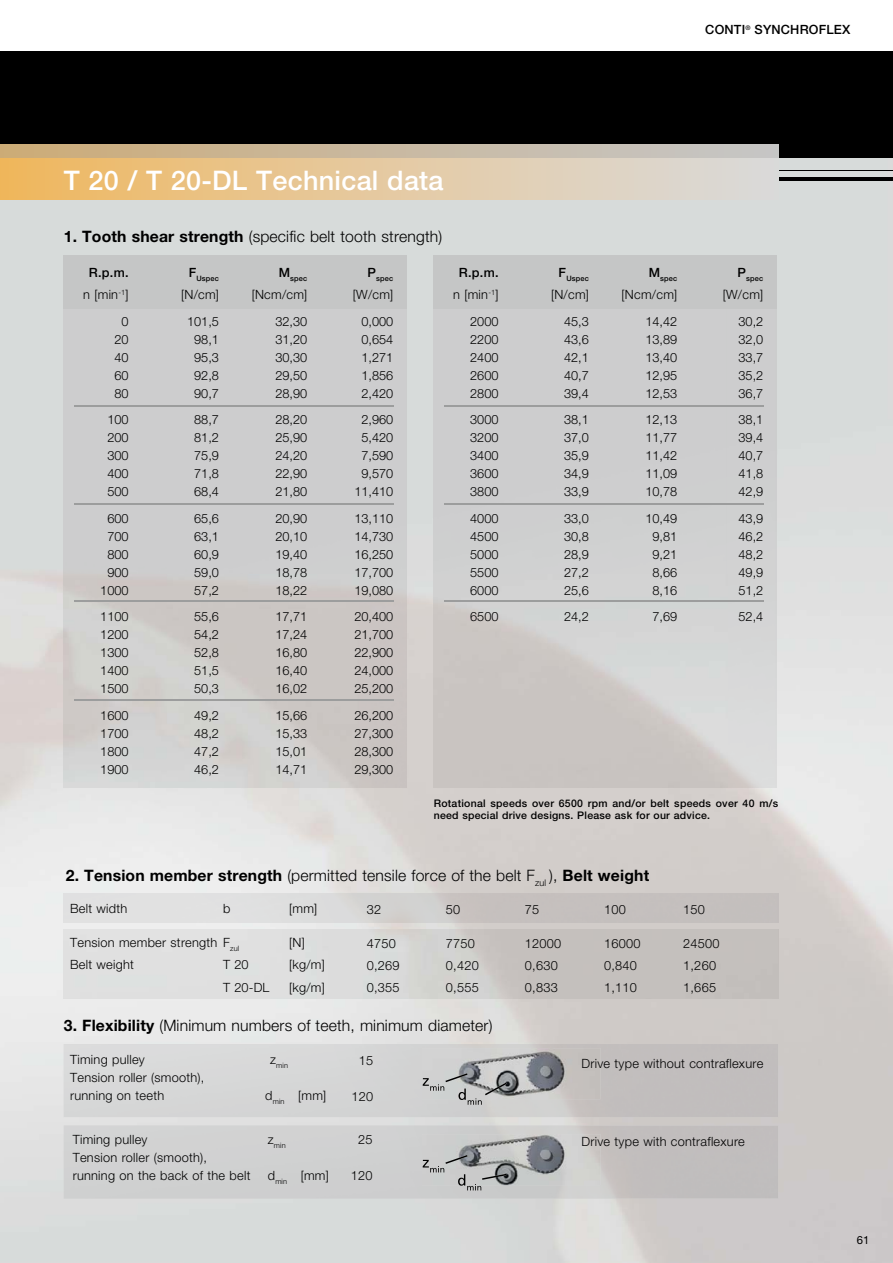
<style>
.page{position:relative;width:893px;height:1263px;background:#fff}
.page>*{position:absolute;margin:0;border:0;box-sizing:border-box;transform-origin:0 0}
.t1{font:500 27px "Helvetica Neue LT";letter-spacing:.01em;color:#fff}
.t2{font:300 15.75px "Helvetica Neue LT";letter-spacing:.01em;color:#000}
.t3{font:300 12.75px/18px "Helvetica Neue LT";color:#000;text-align:justify}
.t4{font:300 12.75px/22.2px "Helvetica Neue LT";letter-spacing:.02em;color:#000}
.t5{font:500 12.75px/22.2px "Helvetica Neue LT";letter-spacing:.015em;color:#000;text-align:center}
.t6{font:11.25px "Helvetica Neue LT";color:#000}
.t7{font:500 10.5px/12.8px "Helvetica Neue LT";letter-spacing:.025em;color:#000}
.t8{font:500 7.35px "Helvetica Neue LT";letter-spacing:.02em;color:#000}
.t9{font:300 7.35px "Helvetica Neue LT";letter-spacing:.02em;color:#000}
.s1{font-weight:700}
.s2{font-weight:300}
</style>
<div class="page">
<img style="left:0;top:157px;width:893px;height:1106px">
<div style="left:0;top:51px;width:893px;height:106px;background:#000"></div>
<hr style="left:0;top:177px;width:893px;height:3px;background:#000">
<hr style="left:0;top:170px;width:893px;height:1px;background:#000">
<div style="left:0;top:157px;width:778px;height:43px;background:linear-gradient(to right,#f0b860,#dadbdf)"></div>
<svg style="left:0;top:145px;width:778px;height:12px;background:#c8b89f"></svg>
<img style="left:64px;top:894px;width:714px;height:28px">
<img style="left:64px;top:930px;width:714px;height:69px">
<img style="left:64px;top:309px;width:343px;height:479px">
<img style="left:433px;top:255px;width:343px;height:533px">
<div style="left:64px;top:255px;width:343px;height:54px;background:#c5c6c6"></div>
<div style="left:434px;top:255px;width:343px;height:54px;background:#c5c6c6"></div>
<hr style="left:74px;top:405px;width:320px;height:2px;background:#9c9d9d">
<hr style="left:444px;top:405px;width:320px;height:2px;background:#9c9d9d">
<hr style="left:74px;top:503px;width:320px;height:2px;background:#9c9d9d">
<hr style="left:444px;top:503px;width:320px;height:2px;background:#9c9d9d">
<hr style="left:74px;top:601px;width:320px;height:1px;background:#9c9d9d">
<hr style="left:444px;top:601px;width:320px;height:1px;background:#9c9d9d">
<hr style="left:74px;top:699px;width:320px;height:2px;background:#9c9d9d">
<img style="left:64px;top:1125px;width:714px;height:73px">
<img style="left:64px;top:1044px;width:714px;height:73px">
<img style="left:422px;top:1048px;width:179px;height:51px">
<img style="left:445px;top:1073px;width:23px;height:9px">
<svg style="left:423px;top:1078px;width:6px;height:8px"></svg>
<img style="left:430px;top:1084px;width:14px;height:7px">
<img style="left:485px;top:1082px;width:22px;height:13px">
<img style="left:468px;top:1100px;width:14px;height:5px">
<svg style="left:458px;top:1088px;width:24px;height:12px"></svg>
<img style="left:422px;top:1134px;width:179px;height:51px">
<img style="left:445px;top:1155px;width:23px;height:9px">
<svg style="left:423px;top:1160px;width:6px;height:7px"></svg>
<img style="left:430px;top:1166px;width:14px;height:6px">
<img style="left:482px;top:1174px;width:24px;height:6px">
<img style="left:467px;top:1186px;width:14px;height:4px">
<svg style="left:458px;top:1174px;width:23px;height:12px"></svg>
<p class="t5" style="left:705px;top:18px;width:147px">CONTI<sup>®</sup> SYNCHROFLEX</p>
<h1 class="t1" style="left:64px;top:165px;width:381px">T 20 / T 20-DL Technical data</h1>
<p class="t2" style="left:64px;top:227px;width:380px"><span class="s1">1. Tooth shear strength</span> (specific belt tooth strength)</p>
<p class="t5" style="left:83px;top:261px;width:47px">R.p.m. <span class="s2">n [min</span><sup>-1</sup><span class="s2">]</span></p>
<p class="t3" style="left:114px;top:312px;width:16px;text-align:center">0<br>20<br>40<br>60<br>80</p>
<p class="t3" style="left:107px;top:410px;width:23px">100<br>200<br>300<br>400<br>500</p>
<p class="t3" style="left:100px;top:509px;width:30px;text-align:center">600<br>700<br>800<br>900<br>1000</p>
<p class="t3" style="left:100px;top:607px;width:30px">1100<br>1200<br>1300<br>1400<br>1500</p>
<p class="t3" style="left:100px;top:706px;width:30px">1600<br>1700<br>1800<br>1900</p>
<p class="t8" style="left:189px;top:274px;width:32px"><sup>F</sup>Uspec</p>
<p class="t3" style="left:181px;top:281px;width:39px;line-height:26.5px;text-align:center">[N/cm]<br>101,5</p>
<p class="t3" style="left:194px;top:330px;width:26px">98,1<br>95,3<br>92,8<br>90,7</p>
<p class="t3" style="left:194px;top:410px;width:26px">88,7<br>81,2<br>75,9<br>71,8<br>68,4</p>
<p class="t3" style="left:194px;top:509px;width:26px">65,6<br>63,1<br>60,9<br>59,0<br>57,2</p>
<p class="t3" style="left:194px;top:607px;width:26px">55,6<br>54,2<br>52,8<br>51,5<br>50,3</p>
<p class="t3" style="left:194px;top:706px;width:26px">49,2<br>48,2<br>47,2<br>46,2</p>
<p class="t8" style="left:279px;top:274px;width:30px"><sup>M</sup>spec</p>
<p class="t3" style="left:252px;top:281px;width:57px;line-height:26.5px;text-align:right">[Ncm/cm]<br>32,30</p>
<p class="t3" style="left:275px;top:330px;width:33px">31,20<br>30,30<br>29,50<br>28,90</p>
<p class="t3" style="left:275px;top:410px;width:33px">28,20<br>25,90<br>24,20<br>22,90<br>21,80</p>
<p class="t3" style="left:275px;top:509px;width:33px">20,90<br>20,10<br>19,40<br>18,78<br>18,22</p>
<p class="t3" style="left:275px;top:607px;width:33px">17,71<br>17,24<br>16,80<br>16,40<br>16,02</p>
<p class="t3" style="left:275px;top:706px;width:33px">15,66<br>15,33<br>15,01<br>14,71</p>
<p class="t8" style="left:368px;top:274px;width:27px"><sup>P</sup>spec</p>
<p class="t3" style="left:353px;top:281px;width:42px;line-height:26.5px;text-align:right">[W/cm]<br>0,000</p>
<p class="t3" style="left:361px;top:330px;width:33px">0,654<br>1,271<br>1,856<br>2,420</p>
<p class="t3" style="left:354px;top:410px;width:40px;text-align:center">2,960<br>5,420<br>7,590<br>9,570<br>11,410</p>
<p class="t3" style="left:354px;top:509px;width:40px">13,110<br>14,730<br>16,250<br>17,700<br>19,080</p>
<p class="t3" style="left:354px;top:607px;width:40px">20,400<br>21,700<br>22,900<br>24,000<br>25,200</p>
<p class="t3" style="left:354px;top:706px;width:40px">26,200<br>27,300<br>28,300<br>29,300</p>
<p class="t5" style="left:453px;top:261px;width:47px">R.p.m. <span class="s2">n [min</span><sup>-1</sup><span class="s2">]</span></p>
<p class="t3" style="left:470px;top:312px;width:30px">2000<br>2200<br>2400<br>2600<br>2800</p>
<p class="t3" style="left:470px;top:410px;width:30px">3000<br>3200<br>3400<br>3600<br>3800</p>
<p class="t3" style="left:470px;top:509px;width:30px">4000<br>4500<br>5000<br>5500<br>6000</p>
<p class="t3" style="left:470px;top:607px;width:30px">6500</p>
<p class="t8" style="left:559px;top:274px;width:32px"><sup>F</sup>Uspec</p>
<p class="t3" style="left:551px;top:281px;width:39px;line-height:26.5px;text-align:right">[N/cm]<br>45,3</p>
<p class="t3" style="left:564px;top:330px;width:26px">43,6<br>42,1<br>40,7<br>39,4</p>
<p class="t3" style="left:564px;top:410px;width:26px">38,1<br>37,0<br>35,9<br>34,9<br>33,9</p>
<p class="t3" style="left:564px;top:509px;width:26px">33,0<br>30,8<br>28,9<br>27,2<br>25,6</p>
<p class="t3" style="left:564px;top:607px;width:26px">24,2</p>
<p class="t8" style="left:649px;top:274px;width:30px"><sup>M</sup>spec</p>
<p class="t3" style="left:622px;top:281px;width:57px;line-height:26.5px;text-align:right">[Ncm/cm]<br>14,42</p>
<p class="t3" style="left:645px;top:330px;width:33px">13,89<br>13,40<br>12,95<br>12,53</p>
<p class="t3" style="left:645px;top:410px;width:33px">12,13<br>11,77<br>11,42<br>11,09<br>10,78</p>
<p class="t3" style="left:645px;top:509px;width:33px;text-align:center">10,49<br>9,81<br>9,21<br>8,66<br>8,16</p>
<p class="t3" style="left:652px;top:607px;width:26px">7,69</p>
<p class="t8" style="left:737px;top:274px;width:27px"><sup>P</sup>spec</p>
<p class="t3" style="left:723px;top:281px;width:42px;line-height:26.5px;text-align:right">[W/cm]<br>30,2</p>
<p class="t3" style="left:738px;top:330px;width:26px">32,0<br>33,7<br>35,2<br>36,7</p>
<p class="t3" style="left:738px;top:410px;width:26px">38,1<br>39,4<br>40,7<br>41,8<br>42,9</p>
<p class="t3" style="left:738px;top:509px;width:26px">43,9<br>46,2<br>48,2<br>49,9<br>51,2</p>
<p class="t3" style="left:738px;top:607px;width:26px">52,4</p>
<p class="t7" style="left:434px;top:796px;width:346px">Rotational speeds over 6500 rpm and/or belt speeds over 40 m/s need special drive designs. Please ask for our advice.</p>
<p class="t2" style="left:66px;top:866px;width:585px"><span class="s1">2. Tension member strength</span> (permitted tensile force of the belt f<sub>zul</sub> ), <span class="s1">Belt weight</span></p>
<p class="t3" style="left:70px;top:899px;width:59px">Belt width</p>
<p class="t3" style="left:223px;top:899px;width:9px">b</p>
<p class="t3" style="left:289px;top:899px;width:30px">[mm]</p>
<p class="t4" style="left:70px;top:931px;width:171px">Tension member strength f<sub>zul</sub></p>
<p class="t3" style="left:289px;top:933px;width:17px">[N]</p>
<p class="t3" style="left:70px;top:956px;width:65px">Belt weight</p>
<p class="t3" style="left:223px;top:956px;width:27px">T 20</p>
<p class="t3" style="left:289px;top:956px;width:37px">[kg/m]</p>
<p class="t3" style="left:223px;top:978px;width:48px">T 20-Dl</p>
<p class="t3" style="left:289px;top:978px;width:37px">[kg/m]</p>
<p class="t3" style="left:367px;top:900px;width:16px">32</p>
<p class="t4" style="left:367px;top:932px;width:34px">4750<br>0,269<br>0,355</p>
<p class="t3" style="left:446px;top:900px;width:16px">50</p>
<p class="t4" style="left:446px;top:932px;width:34px">7750<br>0,420<br>0,555</p>
<p class="t2" style="left:64px;top:1016px;width:430px"><span class="s1">3. Flexibility</span> (Minimum numbers of teeth, minimum diameter)</p>
<p class="t3" style="left:525px;top:900px;width:16px">75</p>
<p class="t4" style="left:525px;top:932px;width:38px">12000<br>0,630<br>0,833</p>
<p class="t3" style="left:604px;top:900px;width:23px">100</p>
<p class="t4" style="left:604px;top:932px;width:38px">16000<br>0,840<br>1,110</p>
<p class="t3" style="left:683px;top:900px;width:23px">150</p>
<p class="t4" style="left:683px;top:932px;width:38px">24500<br>1,260<br>1,665</p>
<p class="t4" style="left:70px;top:1048px;width:76px">Timing pulley</p>
<p class="t9" style="left:270px;top:1061px;width:19px"><sup>z</sup>min</p>
<p class="t4" style="left:70px;top:1068px;width:136px;line-height:18px">Tension roller (smooth), running on teeth</p>
<p class="t3" style="left:265px;top:1086px;width:63px">d<sub>min</sub> [mm]</p>
<p class="t4" style="left:73px;top:1128px;width:76px">Timing pulley</p>
<p class="t9" style="left:268px;top:1141px;width:19px"><sup>z</sup>min</p>
<p class="t4" style="left:73px;top:1148px;width:179px;line-height:18px">Tension roller (smooth), running on the back of the belt</p>
<p class="t3" style="left:268px;top:1166px;width:63px">d<sub>min</sub> [mm]</p>
<p class="t3" style="left:359px;top:1051px;width:16px">15</p>
<p class="t3" style="left:351px;top:1087px;width:23px">120</p>
<p class="t3" style="left:358px;top:1130px;width:16px">25</p>
<p class="t3" style="left:351px;top:1166px;width:23px">120</p>
<p class="t4" style="left:581px;top:1052px;width:183px">Drive type without contraflexure</p>
<p class="t4" style="left:581px;top:1130px;width:165px">Drive type with contraflexure</p>
<p class="t6" style="left:857px;top:1233px;width:14px">61</p>
</div>
